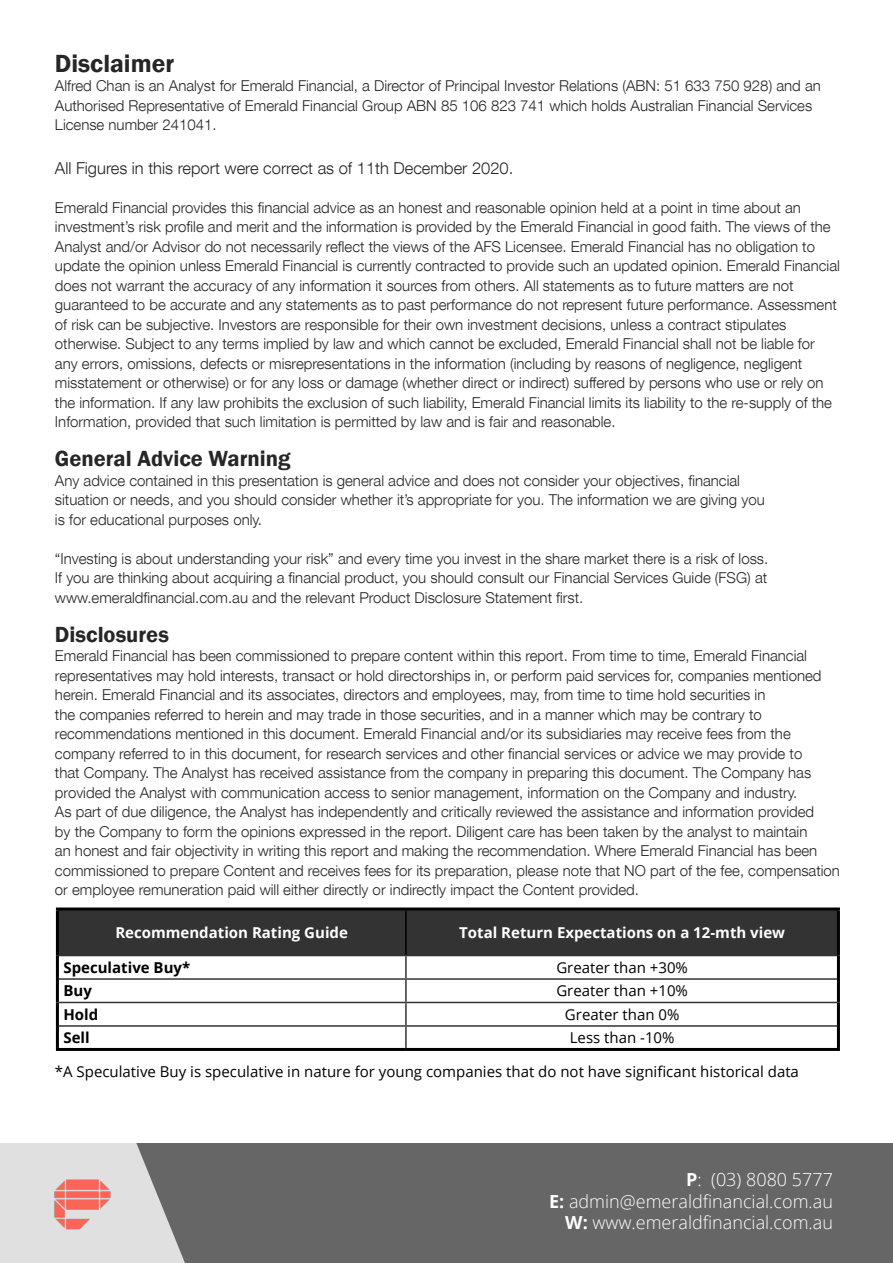
<style>
.page{position:relative;width:893px;height:1263px;background:#fff}
.page>*{position:absolute;margin:0;border:0;box-sizing:border-box;transform-origin:0 0}
.t1{font:600 25.5px "Franklin Gothic";color:#262626}
.t2{font:600 22.5px "Franklin Gothic";color:#262626}
.t3{font:300 18px "Open Sans";color:#fff}
.t4{font:300 16.5px "Helvetica Neue";color:#262626}
.t5{font:300 15px/19.5px "Helvetica Neue";color:#262626}
.t6{font:15px "Open Sans";color:#000}
.t7{font:700 15px "Open Sans";color:#fff}
.t8{font:700 15px "Open Sans";color:#000}
.s1{font-weight:700}
</style>
<div class="page">
<div style="left:0;top:1143px;width:893px;height:120px;background:#666"></div>
<svg style="left:0;top:983px;width:207px;height:280px"></svg>
<img style="left:22px;top:1143px;width:121px;height:120px">
<div style="left:59px;top:910px;width:778px;height:45px;background:#333"></div>
<hr style="left:406px;top:955px;width:431px;height:1px;background:#333">
<hr style="left:406px;top:978px;width:431px;height:2px;background:#333">
<hr style="left:406px;top:1002px;width:431px;height:1px;background:#333">
<hr style="left:406px;top:1025px;width:431px;height:2px;background:#333">
<hr style="left:405px;top:910px;width:2px;height:45px;background:#000">
<hr style="left:59px;top:955px;width:347px;height:1px;background:#333">
<hr style="left:405px;top:956px;width:2px;height:22px;background:#333">
<hr style="left:59px;top:978px;width:347px;height:2px;background:#333">
<hr style="left:405px;top:980px;width:2px;height:22px;background:#333">
<hr style="left:59px;top:1002px;width:347px;height:1px;background:#333">
<hr style="left:405px;top:1003px;width:2px;height:22px;background:#333">
<hr style="left:59px;top:1025px;width:347px;height:2px;background:#333">
<hr style="left:405px;top:1027px;width:2px;height:21px;background:#333">
<hr style="left:56px;top:907px;width:350px;height:3px;background:#000">
<hr style="left:406px;top:907px;width:434px;height:3px;background:#000">
<hr style="left:56px;top:910px;width:3px;height:45px;background:#000">
<hr style="left:56px;top:955px;width:3px;height:24px;background:#000">
<hr style="left:56px;top:979px;width:3px;height:23px;background:#000">
<hr style="left:56px;top:1002px;width:3px;height:24px;background:#000">
<hr style="left:56px;top:1026px;width:3px;height:22px;background:#000">
<hr style="left:56px;top:1048px;width:350px;height:3px;background:#000">
<hr style="left:406px;top:1048px;width:434px;height:3px;background:#000">
<hr style="left:837px;top:910px;width:3px;height:45px;background:#000">
<hr style="left:837px;top:955px;width:3px;height:24px;background:#000">
<hr style="left:837px;top:979px;width:3px;height:23px;background:#000">
<hr style="left:837px;top:1002px;width:3px;height:24px;background:#000">
<hr style="left:837px;top:1026px;width:3px;height:22px;background:#000">
<p class="t1" style="left:55px;top:48px;width:121px">Disclaimer</p>
<p class="t5" style="left:55px;top:75px;width:767px">Alfred Chan is an Analyst for Emerald Financial, a Director of Principal Investor Relations (ABN: 51 633 750 928) and an<br>Authorised Representative of Emerald Financial Group ABN 85 106 823 741 which holds Australian Financial Services<br>License number 241041.</p>
<p class="t4" style="left:55px;top:155px;width:460px">All Figures in this report were correct as of 11th December 2020.</p>
<p class="t5" style="left:55px;top:197px;width:786px">Emerald Financial provides this financial advice as an honest and reasonable opinion held at a point in time about an investment’s risk profile and merit and the information is provided by the Emerald Financial in good faith. The views of the Analyst and/or Advisor do not necessarily reflect the views of the AFS Licensee. Emerald Financial has no obligation to update the opinion unless Emerald Financial is currently contracted to provide such an updated opinion. Emerald Financial does not warrant the accuracy of any information it sources from others. All statements as to future matters are not guaranteed to be accurate and any statements as to past performance do not represent future performance. Assessment of risk can be subjective. Investors are responsible for their own investment decisions, unless a contract stipulates otherwise. Subject to any terms implied by law and which cannot be excluded, Emerald Financial shall not be liable for any errors, omissions, defects or misrepresentations in the information (including by reasons of negligence, negligent misstatement or otherwise) or for any loss or damage (whether direct or indirect) suffered by persons who use or rely on the information. If any law prohibits the exclusion of such liability, Emerald Financial limits its liability to the re-supply of the Information, provided that such limitation is permitted by law and is fair and reasonable.</p>
<p class="t2" style="left:55px;top:445px;width:237px">General Advice Warning</p>
<p class="t5" style="left:55px;top:470px;width:687px">Any advice contained in this presentation is general advice and does not consider your objectives, financial</p>
<p class="t5" style="left:55px;top:489px;width:711px">situation or needs, and you should consider whether it’s appropriate for you. The information we are giving you</p>
<p class="t5" style="left:55px;top:509px;width:209px">is for educational purposes only.</p>
<p class="t5" style="left:55px;top:548px;width:715px">“Investing is about understanding your risk” and every time you invest in the share market there is a risk of loss.</p>
<p class="t5" style="left:55px;top:567px;width:714px">If you are thinking about acquiring a financial product, you should consult our Financial Services Guide (FSG) at</p>
<p class="t5" style="left:55px;top:587px;width:530px">www.emeraldfinancial.com.au and the relevant Product Disclosure Statement first.</p>
<p class="t2" style="left:55px;top:620px;width:116px">Disclosures</p>
<p class="t5" style="left:55px;top:645px;width:786px">Emerald Financial has been commissioned to prepare content within this report. From time to time, Emerald Financial representatives may hold interests, transact or hold directorships in, or perform paid services for, companies mentioned herein. Emerald Financial and its associates, directors and employees, may, from time to time hold securities in<br>the companies referred to herein and may trade in those securities, and in a manner which may be contrary to recommendations mentioned in this document. Emerald Financial and/or its subsidiaries may receive fees from the company referred to in this document, for research services and other financial services or advice we may provide to<br>that Company. The Analyst has received assistance from the company in preparing this document. The Company has provided the Analyst with communication access to senior management, information on the Company and industry.<br>As part of due diligence, the Analyst has independently and critically reviewed the assistance and information provided<br>by the Company to form the opinions expressed in the report. Diligent care has been taken by the analyst to maintain<br>an honest and fair objectivity in writing this report and making the recommendation. Where Emerald Financial has been commissioned to prepare Content and receives fees for its preparation, please note that NO part of the fee, compensation or employee remuneration paid will either directly or indirectly impact the Content provided.</p>
<p class="t7" style="left:115px;top:922px;width:234px">Recommendation Rating Guide</p>
<p class="t7" style="left:459px;top:922px;width:327px">Total Return Expectations on a 12-mth view</p>
<p class="t8" style="left:63px;top:957px;width:128px">Speculative Buy*</p>
<p class="t6" style="left:556px;top:957px;width:133px">Greater than +30%</p>
<p class="t8" style="left:63px;top:980px;width:30px">Buy</p>
<p class="t6" style="left:556px;top:981px;width:133px">Greater than +10%</p>
<p class="t8" style="left:63px;top:1004px;width:36px">Hold</p>
<p class="t6" style="left:565px;top:1004px;width:116px">Greater than 0%</p>
<p class="t8" style="left:63px;top:1027px;width:28px">Sell</p>
<p class="t6" style="left:570px;top:1028px;width:106px">Less than -10%</p>
<p class="t6" style="left:55px;top:1061px;width:745px">*A Speculative Buy is speculative in nature for young companies that do not have significant historical data</p>
<p class="t3" style="left:686px;top:1167px;width:148px"><span class="s1">P</span>: (03) 8080 5777</p>
<p class="t3" style="left:549px;top:1189px;width:285px"><span class="s1">E:</span> admin@emeraldfinancial.com.au</p>
<p class="t3" style="left:565px;top:1210px;width:269px"><span class="s1">W:</span> www.emeraldfinancial.com.au</p>
</div>
